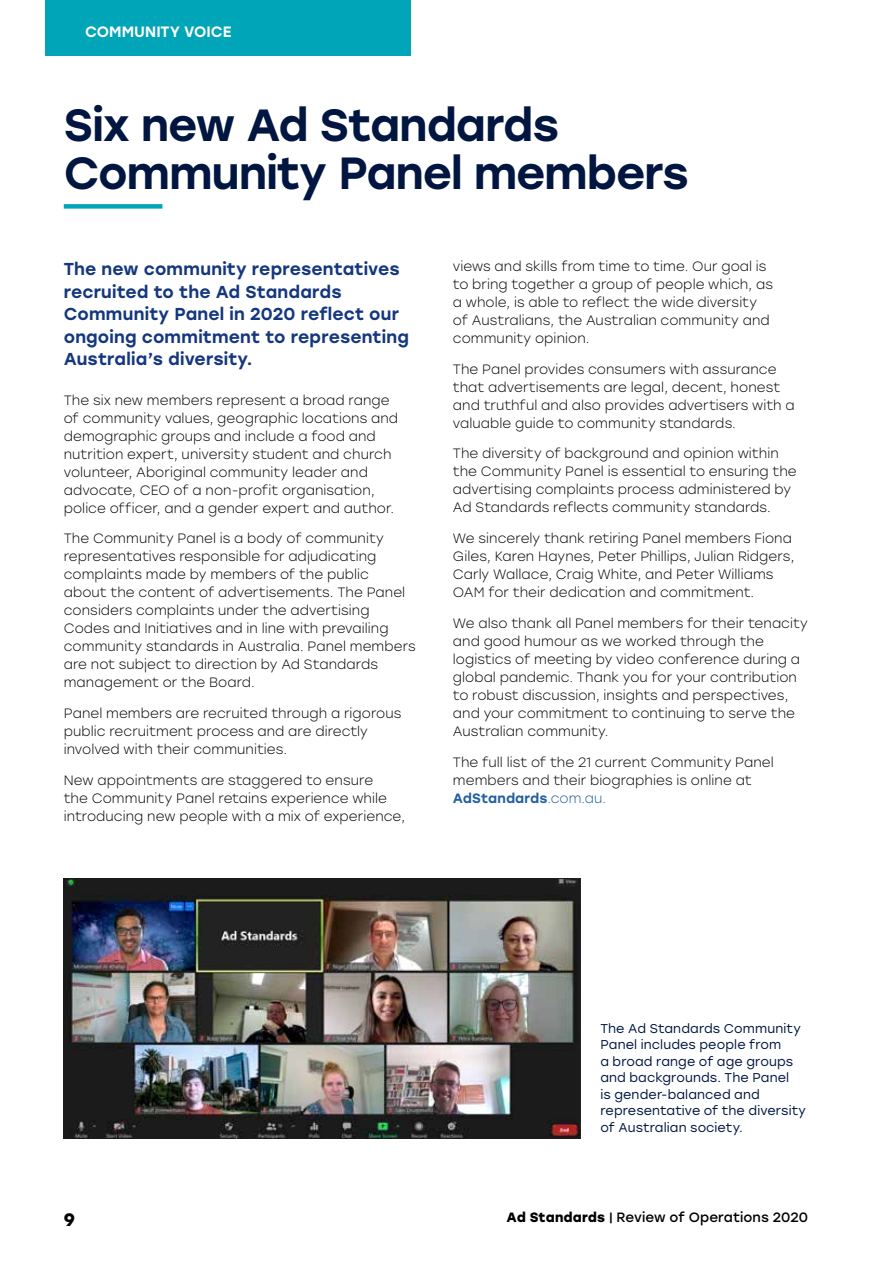
<style>
.page{position:relative;width:893px;height:1263px;background:#fff}
.page>*{position:absolute;margin:0;border:0;box-sizing:border-box;transform-origin:0 0}
.Heading_1{font:500 45px/48px "Stolzl";letter-spacing:-.02em;color:#001641}
.t1{font:700 18px "Stolzl";color:#000}
.Intro_para{font:500 17.25px/22.5px "Stolzl";letter-spacing:.01em;color:#14377d}
.Section{font:500 15px "Stolzl";color:#fff}
.Body{font:300 13.5px/18px "Stolzl";letter-spacing:.005em;color:#000}
.t2{font:13.5px "Stolzl";letter-spacing:.005em;color:#000}
.t3{font:12.75px/16.5px "Stolzl";letter-spacing:.01em;color:#001641}
.s1{font-weight:500;color:#215e9e}
.s2{color:#215e9e}
.s3{font-weight:700}
</style>
<div class="page">
<div style="left:45px;top:0;width:365px;height:55px;background:#00a5b8"></div>
<img style="left:64px;top:878px;width:517px;height:260px">
<div style="left:64px;top:204px;width:98px;height:5px;background:#00a5b8"></div>
<p class="Section" style="left:85px;top:21px;width:148px">Comm unity voice</p>
<p class="Heading_1" style="left:64px;top:99px;width:627px">Six new Ad Standards<br>Community Panel members</p>
<p class="Intro_para" style="left:64px;top:257px;width:347px">The new community representatives recruited to the Ad Standards<br>Community Panel in 2020 reflect our ongoing commitment to representing<br>Australia’s diversity.</p>
<p class="Body" style="left:64px;top:390px;width:336px">The six new members represent a broad range of community values, geographic locations and demographic groups and include a food and nutrition expert, university student and church volunteer, Aboriginal community leader and advocate, CEO of a non-profit organisation, police officer, and a gender expert and author.</p>
<p class="Body" style="left:64px;top:529px;width:354px">The Community Panel is a body of community representatives responsible for adjudicating complaints made by members of the public<br>about the content of advertisements. The Panel considers complaints under the advertising Codes and Initiatives and in line with prevailing community standards in Australia. Panel members are not subject to direction by Ad Standards management or the Board.</p>
<p class="Body" style="left:64px;top:704px;width:339px">Panel members are recruited through a rigorous public recruitment process and are directly involved with their communities.</p>
<p class="Body" style="left:64px;top:771px;width:343px">New appointments are staggered to ensure<br>the Community Panel retains experience while introducing new people with a mix of experience,</p>
<p class="Body" style="left:453px;top:257px;width:322px">views and skills from time to time. Our goal is to bring together a group of people which, as a whole, is able to reflect the wide diversity of Australians, the Australian community and community opinion.</p>
<p class="Body" style="left:453px;top:359px;width:343px">The Panel provides consumers with assurance that advertisements are legal, decent, honest and truthful and also provides advertisers with a valuable guide to community standards.</p>
<p class="Body" style="left:453px;top:444px;width:345px">The diversity of background and opinion within the Community Panel is essential to ensuring the advertising complaints process administered by Ad Standards reflects community standards.</p>
<p class="Body" style="left:453px;top:529px;width:343px">We sincerely thank retiring Panel members Fiona Giles, Karen Haynes, Peter Phillips, Julian Ridgers, Carly Wallace, Craig White, and Peter Williams OAM for their dedication and commitment.</p>
<p class="Body" style="left:453px;top:614px;width:357px">We also thank all Panel members for their tenacity and good humour as we worked through the logistics of meeting by video conference during a global pandemic. Thank you for your contribution to robust discussion, insights and perspectives, and your commitment to continuing to serve the Australian community.</p>
<p class="Body" style="left:453px;top:752px;width:322px">The full list of the 21 current Community Panel members and their biographies is online at<br><span class="s1">AdStandards</span><span class="s2">.com.au.</span></p>
<p class="t3" style="left:600px;top:1019px;width:207px">The Ad Standards Community<br>Panel includes people from<br>a broad range of age groups and backgrounds. The Panel<br>is gender-balanced and representative of the diversity of Australian society.</p>
<h2 class="t1" style="left:64px;top:1206px;width:13px">9</h2>
<p class="t2" style="left:507px;top:1208px;width:303px"><span class="s3">Ad Standards</span> | Review of Operations 2020</p>
</div>
